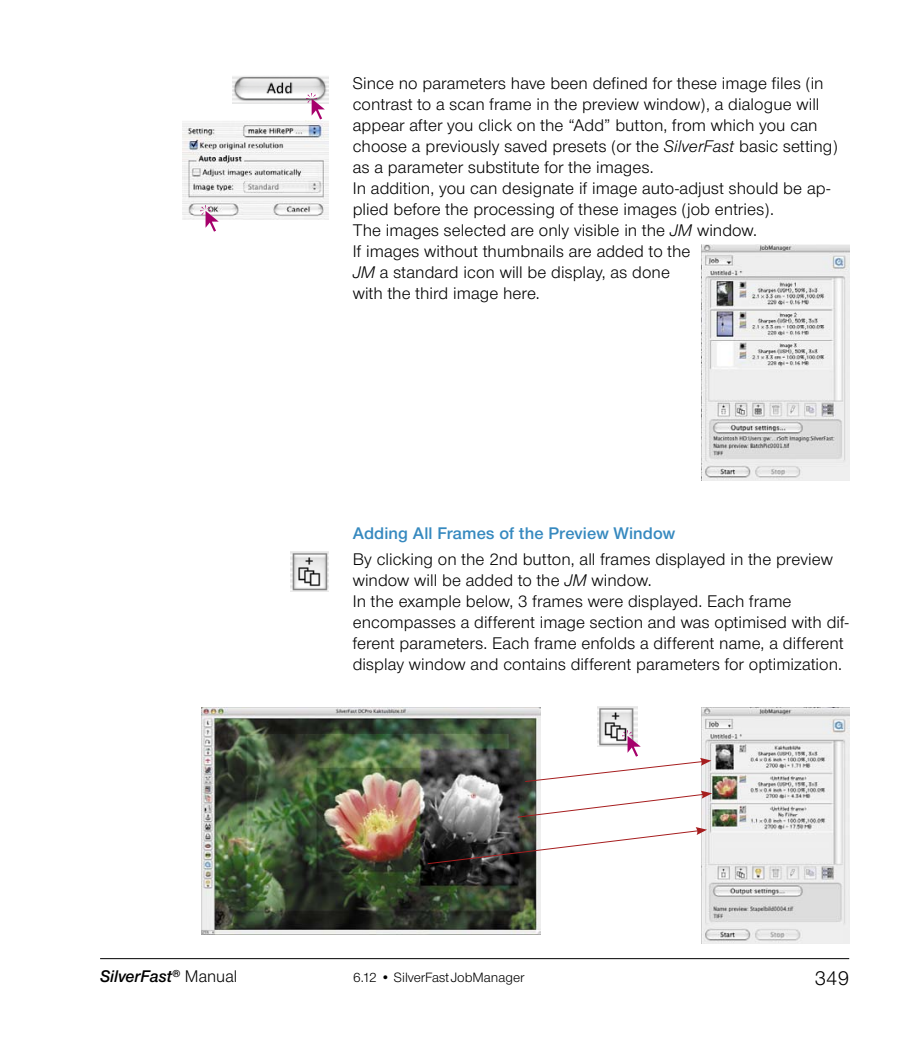
<style>
.page{position:relative;width:916px;height:1042px;background:#fff}
.page>*{position:absolute;margin:0;border:0;box-sizing:border-box;transform-origin:0 0}
.t1{font:21px "Nimbus Sans Novus T";color:#000}
.t2{font:17.5px/21px "Nimbus Sans Novus T";letter-spacing:.005em;color:#000}
.t3{font:600 17.5px "Nimbus Sans Novus T";letter-spacing:.005em;color:#3689bf}
.t4{font:italic 600 17.5px "Nimbus Sans Novus T";color:#000}
.t5{font:14px "Nimbus Sans Novus T";color:#000}
.s1{font-style:italic}
.s2{font-weight:400;font-style:normal}
</style>
<div class="page">
<hr style="left:100px;top:958px;width:749px;height:1px;background:#000">
<img style="left:183px;top:121px;width:145px;height:99px">
<img style="left:701px;top:244px;width:148px;height:236px">
<img style="left:290px;top:551px;width:38px;height:40px">
<img style="left:598px;top:706px;width:40px;height:24px">
<img style="left:201px;top:707px;width:340px;height:227px">
<img style="left:701px;top:707px;width:148px;height:236px">
<svg style="left:517px;top:790px;width:195px;height:28px"></svg>
<svg style="left:427px;top:827px;width:280px;height:37px"></svg>
<img style="left:232px;top:76px;width:96px;height:27px">
<svg style="left:524px;top:730px;width:187px;height:52px"></svg>
<svg style="left:200px;top:205px;width:19px;height:27px"></svg>
<svg style="left:306px;top:93px;width:19px;height:26px"></svg>
<p class="t2" style="left:353px;top:72px;width:486px">Since no parameters have been defined for these image files (in contrast to a scan frame in the preview window), a dialogue will appear after you click on the “Add” button, from which you can choose a previously saved presets (or the <span class="s1">SilverFast</span> basic setting) as a parameter substitute for the images.<br>In addition, you can designate if image auto-adjust should be ap&shy;plied before the processing of these images (job entries).<br>The images selected are only visible in the <span class="s1">JM</span> window.<br>If images without thumbnails are added to the<br><span class="s1">JM</span> a standard icon will be display, as done<br>with the third image here.</p>
<p class="t3" style="left:353px;top:523px;width:324px">Adding All Frames of the Preview Window</p>
<p class="t2" style="left:353px;top:549px;width:498px">By clicking on the 2nd button, all frames displayed in the preview window will be added to the <span class="s1">JM</span> window.<br>In the example below, 3 frames were displayed. Each frame encompasses a different image section and was optimised with dif&shy;ferent parameters. Each frame enfolds a different name, a different display window and contains different parameters for optimization.</p>
<p class="t4" style="left:100px;top:966px;width:139px">SilverFast<sup>®</sup> <span class="s2">Manual</span></p>
<p class="t1" style="left:815px;top:965px;width:36px">349</p>
<p class="t5" style="left:353px;top:969px;width:173px">6.12 • SilverFastJobManager</p>
</div>
